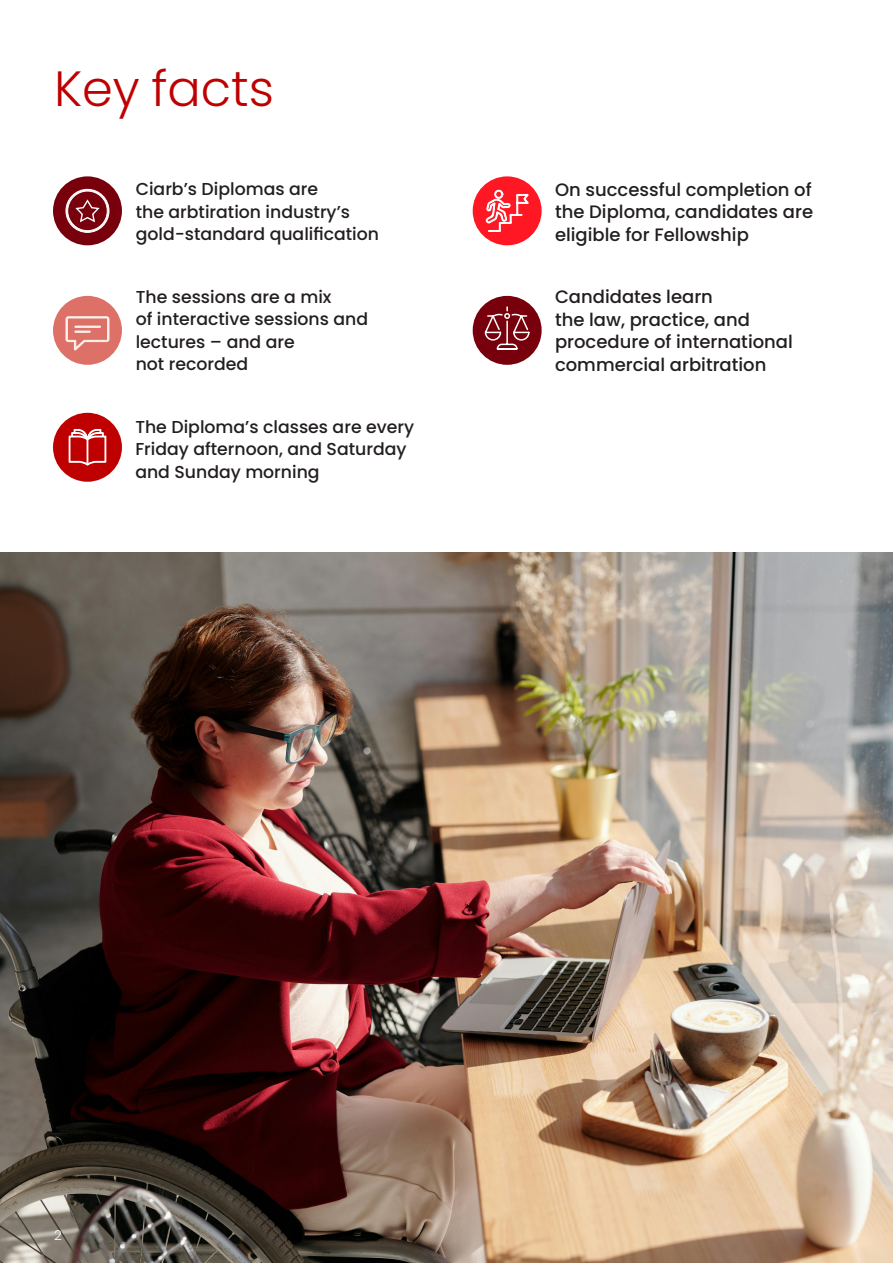
<style>
.page{position:relative;width:893px;height:1263px;background:#fff}
.page>*{position:absolute;margin:0;border:0;box-sizing:border-box;transform-origin:0 0}
.Body{font:300 49.5px "Poppins";color:#be0000}
.t1{font:500 18px/22.5px "Poppins";color:#231f20;text-align:justify}
.t2{font:500 17.25px/22.5px "Poppins";color:#231f20}
.t3{font:300 13.5px "Poppins";color:#fff}
</style>
<div class="page">
<img style="left:0;top:553px;width:893px;height:710px">
<div style="left:473px;top:176px;width:69px;height:69px;background:#ff1824;border-radius:50%"></div>
<svg style="left:486px;top:190px;width:42px;height:42px"></svg>
<div style="left:53px;top:176px;width:69px;height:69px;background:#77000c;border-radius:50%"></div>
<svg style="left:65px;top:189px;width:44px;height:44px"></svg>
<div style="left:53px;top:413px;width:69px;height:69px;background:#be0000;border-radius:50%"></div>
<svg style="left:69px;top:429px;width:37px;height:37px"></svg>
<div style="left:473px;top:296px;width:69px;height:69px;background:#77000c;border-radius:50%"></div>
<svg style="left:484px;top:306px;width:46px;height:44px"></svg>
<div style="left:53px;top:296px;width:69px;height:69px;background:#de7167;border-radius:50%"></div>
<svg style="left:66px;top:316px;width:43px;height:34px"></svg>
<p class="Body" style="left:54px;top:60px;width:222px">Key facts</p>
<p class="t2" style="left:136px;top:178px;width:245px">Ciarb’s Diplomas are<br>the arbtiration industry’s gold-standard qualification</p>
<p class="t2" style="left:136px;top:285px;width:234px">The sessions are a mix<br>of interactive sessions and lectures – and are<br>not recorded</p>
<p class="t2" style="left:135px;top:416px;width:280px">The Diploma’s classes are every<br>Friday afternoon, and Saturday and Sunday morning</p>
<p class="t1" style="left:555px;top:178px;width:260px">On successful completion of the Diploma, candidates are eligible for Fellowship</p>
<p class="t1" style="left:555px;top:286px;width:239px;text-align:left">Candidates learn<br>the law, practice, and procedure of international commercial arbitration</p>
<p class="t3" style="left:54px;top:1227px;width:9px">2</p>
</div>
